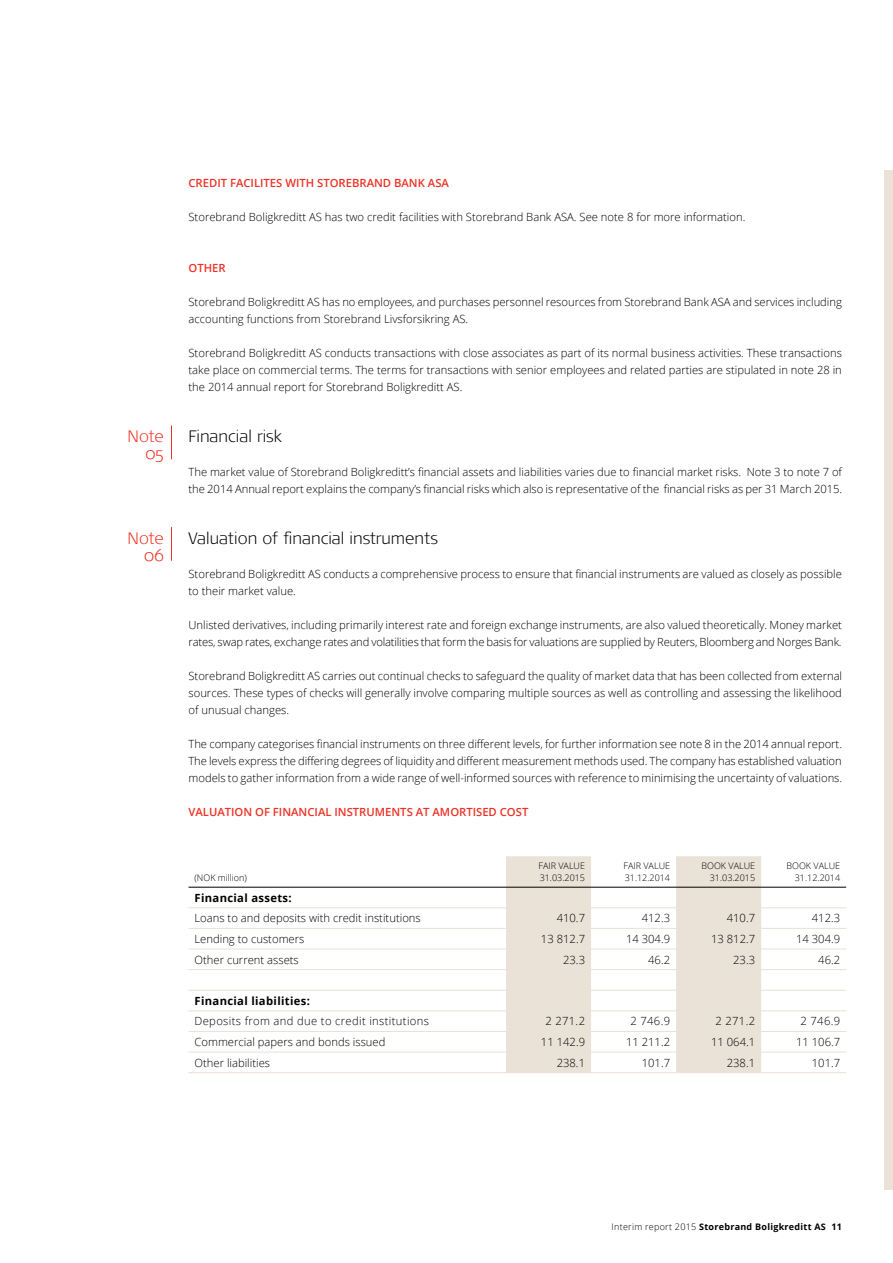
<style>
.page{position:relative;width:893px;height:1263px;background:#fff}
.page>*{position:absolute;margin:0;border:0;box-sizing:border-box;transform-origin:0 0}
.t1{font:300 expanded 16.5px "Signa OT";color:#000}
.t2{font:300 expanded 16.5px/17px "Signa OT";letter-spacing:-.01em;color:#ee3124;text-align:right}
.t3{font:300 11.25px/17px "Open Sans";color:#000}
.t4{font:600 11.25px "Open Sans";color:#ee3124}
.t5{font:300 11.25px "Open Sans";letter-spacing:.03em;color:#000}
.t6{font:700 11.25px "Open Sans";letter-spacing:.03em;color:#000}
.t7{font:300 9px/12px "Open Sans";color:#000}
.t8{font:700 9px "Open Sans";letter-spacing:.03em;color:#000}
.s1{font-weight:300}
</style>
<div class="page">
<div style="left:884px;top:170px;width:9px;height:1020px;background:#eae1d7"></div>
<div style="left:506px;top:856px;width:85px;height:216px;background:#eae1d7"></div>
<div style="left:676px;top:856px;width:85px;height:216px;background:#eae1d7"></div>
<hr style="left:189px;top:887px;width:317px;height:1px;background:#000">
<hr style="left:506px;top:887px;width:85px;height:1px;background:#000">
<hr style="left:591px;top:887px;width:85px;height:1px;background:#000">
<hr style="left:676px;top:887px;width:85px;height:1px;background:#000">
<hr style="left:761px;top:887px;width:85px;height:1px;background:#000">
<hr style="left:189px;top:907px;width:317px;height:1px;background:#eae1d7">
<hr style="left:506px;top:907px;width:85px;height:1px;background:#eae1d7">
<hr style="left:591px;top:907px;width:85px;height:1px;background:#eae1d7">
<hr style="left:676px;top:907px;width:85px;height:1px;background:#eae1d7">
<hr style="left:761px;top:907px;width:85px;height:1px;background:#eae1d7">
<hr style="left:189px;top:928px;width:317px;height:1px;background:#eae1d7">
<hr style="left:506px;top:928px;width:85px;height:1px;background:#eae1d7">
<hr style="left:591px;top:928px;width:85px;height:1px;background:#eae1d7">
<hr style="left:676px;top:928px;width:85px;height:1px;background:#eae1d7">
<hr style="left:761px;top:928px;width:85px;height:1px;background:#eae1d7">
<hr style="left:189px;top:949px;width:317px;height:1px;background:#eae1d7">
<hr style="left:506px;top:949px;width:85px;height:1px;background:#eae1d7">
<hr style="left:591px;top:949px;width:85px;height:1px;background:#eae1d7">
<hr style="left:676px;top:949px;width:85px;height:1px;background:#eae1d7">
<hr style="left:761px;top:949px;width:85px;height:1px;background:#eae1d7">
<hr style="left:189px;top:969px;width:317px;height:1px;background:#eae1d7">
<hr style="left:506px;top:969px;width:85px;height:1px;background:#eae1d7">
<hr style="left:591px;top:969px;width:85px;height:1px;background:#eae1d7">
<hr style="left:676px;top:969px;width:85px;height:1px;background:#eae1d7">
<hr style="left:761px;top:969px;width:85px;height:1px;background:#eae1d7">
<hr style="left:189px;top:990px;width:317px;height:1px;background:#eae1d7">
<hr style="left:506px;top:990px;width:85px;height:1px;background:#eae1d7">
<hr style="left:591px;top:990px;width:85px;height:1px;background:#eae1d7">
<hr style="left:676px;top:990px;width:85px;height:1px;background:#eae1d7">
<hr style="left:761px;top:990px;width:85px;height:1px;background:#eae1d7">
<hr style="left:189px;top:1010px;width:317px;height:1px;background:#eae1d7">
<hr style="left:506px;top:1010px;width:85px;height:1px;background:#eae1d7">
<hr style="left:591px;top:1010px;width:85px;height:1px;background:#eae1d7">
<hr style="left:676px;top:1010px;width:85px;height:1px;background:#eae1d7">
<hr style="left:761px;top:1010px;width:85px;height:1px;background:#eae1d7">
<hr style="left:189px;top:1031px;width:317px;height:1px;background:#eae1d7">
<hr style="left:506px;top:1031px;width:85px;height:1px;background:#eae1d7">
<hr style="left:591px;top:1031px;width:85px;height:1px;background:#eae1d7">
<hr style="left:676px;top:1031px;width:85px;height:1px;background:#eae1d7">
<hr style="left:761px;top:1031px;width:85px;height:1px;background:#eae1d7">
<hr style="left:189px;top:1052px;width:317px;height:1px;background:#eae1d7">
<hr style="left:506px;top:1052px;width:85px;height:1px;background:#eae1d7">
<hr style="left:591px;top:1052px;width:85px;height:1px;background:#eae1d7">
<hr style="left:676px;top:1052px;width:85px;height:1px;background:#eae1d7">
<hr style="left:761px;top:1052px;width:85px;height:1px;background:#eae1d7">
<hr style="left:189px;top:1072px;width:317px;height:1px;background:#eae1d7">
<hr style="left:506px;top:1072px;width:85px;height:1px;background:#eae1d7">
<hr style="left:591px;top:1072px;width:85px;height:1px;background:#eae1d7">
<hr style="left:676px;top:1072px;width:85px;height:1px;background:#eae1d7">
<hr style="left:761px;top:1072px;width:85px;height:1px;background:#eae1d7">
<hr style="left:171px;top:425px;width:1px;height:34px;background:#ee3124">
<hr style="left:171px;top:527px;width:1px;height:34px;background:#ee3124">
<h1 class="t2" style="left:128px;top:428px;width:38px">Note<br>05</h1>
<h1 class="t2" style="left:128px;top:530px;width:38px">Note<br>06</h1>
<p class="t4" style="left:189px;top:175px;width:262px">CREDIT FACILITES WITH STOREBRAND BANK ASA</p>
<p class="t3" style="left:189px;top:208px;width:558px">Storebrand Boligkreditt AS has two credit facilities with Storebrand Bank ASA. See note 8 for more information.</p>
<p class="t4" style="left:189px;top:260px;width:39px">OTHER</p>
<p class="t3" style="left:189px;top:293px;width:655px">Storebrand Boligkreditt AS has no employees, and purchases personnel resources from Storebrand Bank ASA and services including accounting functions from Storebrand Livsforsikring AS.</p>
<p class="t3" style="left:189px;top:344px;width:655px;text-align:justify">Storebrand Boligkreditt AS conducts transactions with close associates as part of its normal business activities. These transactions take place on commercial terms. The terms for transactions with senior employees and related parties are stipulated in note 28 in the 2014 annual report for Storebrand Boligkreditt AS.</p>
<h1 class="t1" style="left:189px;top:426px;width:95px">Financial risk</h1>
<p class="t3" style="left:189px;top:463px;width:655px">The market value of Storebrand Boligkreditt’s financial assets and liabilities varies due to financial market risks. Note 3 to note 7 of the 2014 Annual report explains the company’s financial risks which also is representative of the financial risks as per 31 March 2015.</p>
<h1 class="t1" style="left:189px;top:529px;width:251px">Valuation of financial instruments</h1>
<p class="t3" style="left:189px;top:565px;width:655px">Storebrand Boligkreditt AS conducts a comprehensive process to ensure that financial instruments are valued as closely as possible to their market value.</p>
<p class="t3" style="left:189px;top:616px;width:655px">Unlisted derivatives, including primarily interest rate and foreign exchange instruments, are also valued theoretically. Money market rates, swap rates, exchange rates and volatilities that form the basis for valuations are supplied by Reuters, Bloomberg and Norges Bank.</p>
<p class="t3" style="left:189px;top:667px;width:655px;text-align:justify">Storebrand Boligkreditt AS carries out continual checks to safeguard the quality of market data that has been collected from external sources. These types of checks will generally involve comparing multiple sources as well as controlling and assessing the likelihood of unusual changes.</p>
<p class="t3" style="left:189px;top:735px;width:655px;text-align:justify">The company categorises financial instruments on three different levels, for further information see note 8 in the 2014 annual report.<br>The levels express the differing degrees of liquidity and different measurement methods used. The company has established valuation models to gather information from a wide range of well-informed sources with reference to minimising the uncertainty of valuations.</p>
<p class="t4" style="left:189px;top:804px;width:341px">VALUATION OF FINANCIAL INSTRUMENTS AT AMORTISED COST</p>
<p class="t7" style="left:195px;top:872px;width:54px">(NOK million)</p>
<p class="t7" style="left:539px;top:860px;width:48px">FAIR VALUE<br>31.03.2015</p>
<p class="t7" style="left:624px;top:860px;width:48px">FAIR VALUE<br>31.12.2014</p>
<p class="t7" style="left:701px;top:860px;width:55px;text-align:right">BOOK VALUE<br>31.03.2015</p>
<p class="t7" style="left:787px;top:860px;width:55px;text-align:right">BOOK VALUE<br>31.12.2014</p>
<p class="t6" style="left:195px;top:890px;width:99px">Financial assets:</p>
<p class="t3" style="left:195px;top:909px;width:228px">Loans to and deposits with credit institutions</p>
<p class="t3" style="left:557px;top:909px;width:30px">410.7</p>
<p class="t3" style="left:642px;top:909px;width:30px">412.3</p>
<p class="t3" style="left:727px;top:909px;width:30px">410.7</p>
<p class="t3" style="left:812px;top:909px;width:30px">412.3</p>
<p class="t3" style="left:195px;top:930px;width:111px">Lending to customers</p>
<p class="t3" style="left:541px;top:930px;width:46px">13 812.7</p>
<p class="t3" style="left:626px;top:930px;width:46px">14 304.9</p>
<p class="t3" style="left:711px;top:930px;width:46px">13 812.7</p>
<p class="t3" style="left:796px;top:930px;width:46px">14 304.9</p>
<p class="t3" style="left:195px;top:951px;width:106px">Other current assets</p>
<p class="t3" style="left:563px;top:951px;width:23px">23.3</p>
<p class="t3" style="left:648px;top:951px;width:23px">46.2</p>
<p class="t3" style="left:733px;top:951px;width:23px">23.3</p>
<p class="t3" style="left:818px;top:951px;width:23px">46.2</p>
<p class="t6" style="left:195px;top:993px;width:117px">Financial liabilities:</p>
<p class="t5" style="left:195px;top:1014px;width:236px">Deposits from and due to credit institutions</p>
<p class="t3" style="left:545px;top:1012px;width:41px">2 271.2</p>
<p class="t3" style="left:630px;top:1012px;width:41px">2 746.9</p>
<p class="t3" style="left:715px;top:1012px;width:41px">2 271.2</p>
<p class="t3" style="left:800px;top:1012px;width:41px">2 746.9</p>
<p class="t3" style="left:195px;top:1033px;width:192px">Commercial papers and bonds issued</p>
<p class="t3" style="left:541px;top:1033px;width:46px">11 142.9</p>
<p class="t3" style="left:626px;top:1033px;width:46px">11 211.2</p>
<p class="t3" style="left:711px;top:1033px;width:46px">11 064.1</p>
<p class="t3" style="left:796px;top:1033px;width:46px">11 106.7</p>
<p class="t3" style="left:195px;top:1054px;width:77px">Other liabilities</p>
<p class="t3" style="left:557px;top:1054px;width:30px">238.1</p>
<p class="t3" style="left:642px;top:1054px;width:30px">101.7</p>
<p class="t3" style="left:727px;top:1054px;width:30px">238.1</p>
<p class="t3" style="left:812px;top:1054px;width:30px">101.7</p>
<p class="t8" style="left:612px;top:1220px;width:232px"><span class="s1">Interim report 2015</span> Storebrand Boligkreditt AS 11</p>
</div>
